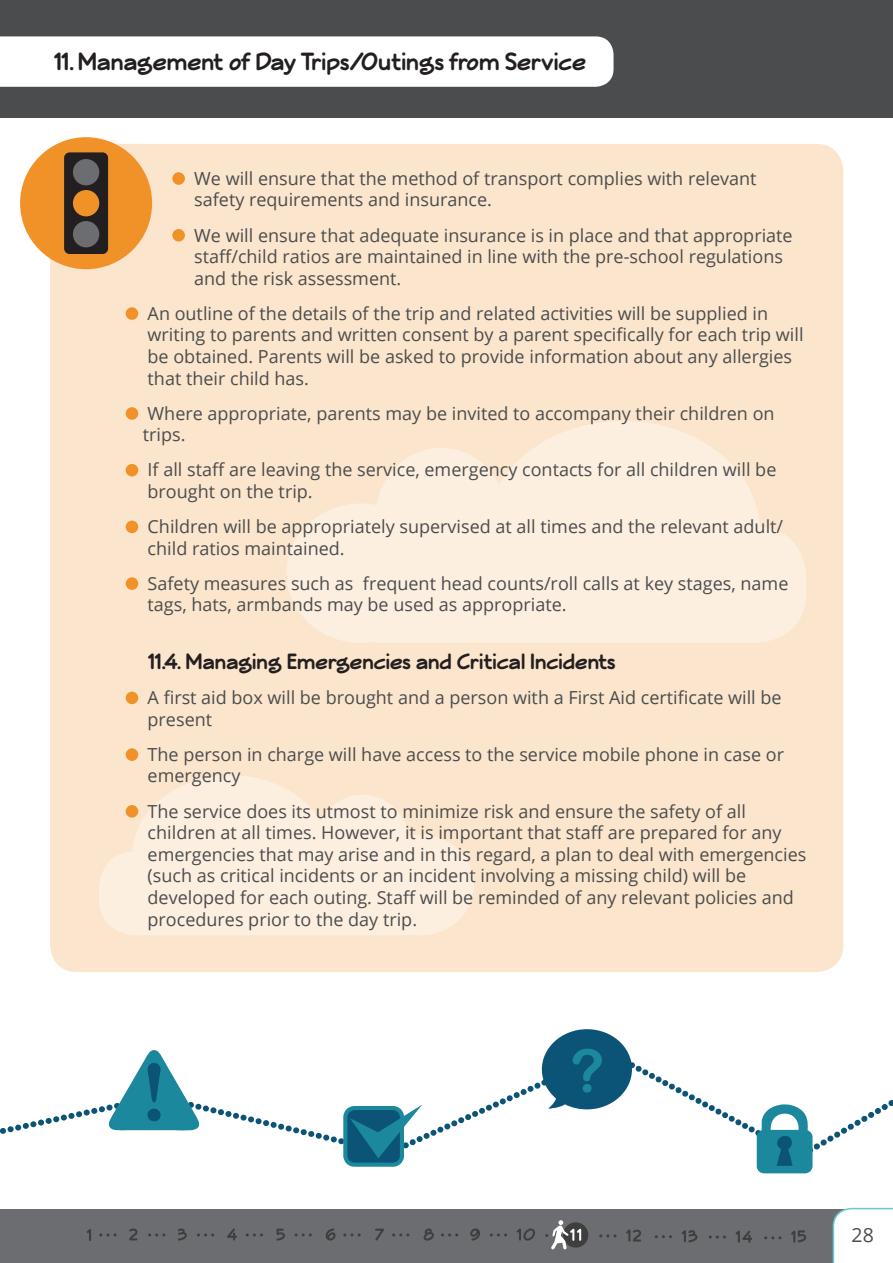
<style>
.page{position:relative;width:893px;height:1263px;background:#fff}
.page>*{position:absolute;margin:0;border:0;box-sizing:border-box;transform-origin:0 0}
.t1{font:700 27px "Veggieburger";color:#231f20}
.t2{font:700 24px "Veggieburger";color:#231f20}
.t3{font:19.5px "Open Sans";color:#4b4c4d}
.t4{font:18px/21.6px "Open Sans";color:#4b4c4d}
</style>
<div class="page">
<div style="left:0;top:1209px;width:893px;height:54px;background:#6c6d70"></div>
<svg style="left:656px;top:1235px;width:16px;height:3px"></svg>
<svg style="left:710px;top:1235px;width:16px;height:3px"></svg>
<svg style="left:766px;top:1236px;width:16px;height:3px"></svg>
<svg style="left:227px;top:1228px;width:10px;height:12px"></svg>
<svg style="left:87px;top:1229px;width:4px;height:12px"></svg>
<svg style="left:129px;top:1228px;width:8px;height:12px"></svg>
<svg style="left:178px;top:1228px;width:9px;height:12px"></svg>
<svg style="left:276px;top:1229px;width:9px;height:11px"></svg>
<svg style="left:326px;top:1228px;width:10px;height:12px"></svg>
<svg style="left:375px;top:1229px;width:9px;height:11px"></svg>
<svg style="left:424px;top:1228px;width:10px;height:12px"></svg>
<svg style="left:470px;top:1228px;width:10px;height:12px"></svg>
<svg style="left:517px;top:1228px;width:18px;height:12px"></svg>
<svg style="left:101px;top:1233px;width:16px;height:3px"></svg>
<svg style="left:150px;top:1233px;width:16px;height:3px"></svg>
<svg style="left:198px;top:1233px;width:16px;height:3px"></svg>
<svg style="left:247px;top:1233px;width:16px;height:3px"></svg>
<svg style="left:296px;top:1233px;width:16px;height:3px"></svg>
<svg style="left:345px;top:1233px;width:16px;height:3px"></svg>
<svg style="left:394px;top:1233px;width:16px;height:3px"></svg>
<svg style="left:442px;top:1233px;width:16px;height:3px"></svg>
<svg style="left:491px;top:1233px;width:16px;height:3px"></svg>
<svg style="left:601px;top:1234px;width:16px;height:3px"></svg>
<svg style="left:626px;top:1229px;width:15px;height:12px"></svg>
<svg style="left:682px;top:1230px;width:15px;height:12px"></svg>
<svg style="left:736px;top:1230px;width:16px;height:13px"></svg>
<svg style="left:791px;top:1230px;width:15px;height:13px"></svg>
<div style="left:50px;top:144px;width:793px;height:828px;background:#fbe5cc;border-radius:27px"></div>
<div style="left:20px;top:137px;width:132px;height:132px;background:#f09228;border-radius:50%"></div>
<div style="left:64px;top:152px;width:44px;height:102px;background:#231f20;border-radius:5px"></div>
<div style="left:73px;top:159px;width:26px;height:26px;background:#6c6d70;border-radius:50%"></div>
<div style="left:73px;top:190px;width:26px;height:26px;background:#f09228;border-radius:50%"></div>
<div style="left:73px;top:221px;width:26px;height:26px;background:#6c6d70;border-radius:50%"></div>
<svg style="left:287px;top:421px;width:519px;height:222px;fill:#fcefe0"></svg>
<svg style="left:99px;top:775px;width:375px;height:160px;fill:#fcefe0"></svg>
<div style="left:172px;top:172px;width:13px;height:13px;background:#f09228;border-radius:50%"></div>
<div style="left:172px;top:229px;width:13px;height:12px;background:#f09228;border-radius:50%"></div>
<div style="left:126px;top:307px;width:12px;height:13px;background:#f09228;border-radius:50%"></div>
<div style="left:126px;top:407px;width:12px;height:13px;background:#f09228;border-radius:50%"></div>
<div style="left:126px;top:464px;width:12px;height:12px;background:#f09228;border-radius:50%"></div>
<div style="left:126px;top:521px;width:12px;height:12px;background:#f09228;border-radius:50%"></div>
<div style="left:126px;top:577px;width:12px;height:13px;background:#f09228;border-radius:50%"></div>
<div style="left:126px;top:692px;width:12px;height:12px;background:#f09228;border-radius:50%"></div>
<div style="left:126px;top:748px;width:12px;height:13px;background:#f09228;border-radius:50%"></div>
<div style="left:126px;top:805px;width:12px;height:12px;background:#f09228;border-radius:50%"></div>
<svg style="left:0;top:1029px;width:893px;height:144px"></svg>
<div style="left:0;top:0;width:893px;height:118px;background:#4b4c4d"></div>
<div style="left:0;top:36px;width:613px;height:51px;background:#fff"></div>
<div style="left:563px;top:1222px;width:25px;height:25px;background:#3e3e3f;border-radius:50%"></div>
<svg style="left:547px;top:1220px;width:36px;height:29px"></svg>
<svg style="left:833px;top:1208px;width:60px;height:55px;background:#f6fafb"></svg>
<h1 class="t1" style="left:53px;top:47px;width:534px">11. Management of Day Trips/Outings from Service</h1>
<p class="t4" style="left:194px;top:167px;width:564px">We will ensure that the method of transport complies with relevant safety requirements and insurance.</p>
<p class="t4" style="left:194px;top:224px;width:600px">We will ensure that adequate insurance is in place and that appropriate staff/child ratios are maintained in line with the pre-school regulations and the risk assessment.</p>
<p class="t4" style="left:148px;top:302px;width:657px">An outline of the details of the trip and related activities will be supplied in writing to parents and written consent by a parent specifically for each trip will be obtained. Parents will be asked to provide information about any allergies that their child has.</p>
<p class="t4" style="left:143px;top:402px;width:633px">Where appropriate, parents may be invited to accompany their children on trips.</p>
<p class="t4" style="left:148px;top:459px;width:630px">If all staff are leaving the service, emergency contacts for all children will be brought on the trip.</p>
<p class="t4" style="left:148px;top:515px;width:637px">Children will be appropriately supervised at all times and the relevant adult/ child ratios maintained.</p>
<p class="t4" style="left:148px;top:572px;width:642px">Safety measures such as frequent head counts/roll calls at key stages, name tags, hats, armbands may be used as appropriate.</p>
<h2 class="t2" style="left:148px;top:649px;width:470px">11.4. Managing Emergencies and Critical Incidents</h2>
<p class="t4" style="left:148px;top:686px;width:636px">A first aid box will be brought and a person with a First Aid certificate will be present</p>
<p class="t4" style="left:148px;top:743px;width:638px">The person in charge will have access to the service mobile phone in case or emergency</p>
<p class="t4" style="left:148px;top:800px;width:660px">The service does its utmost to minimize risk and ensure the safety of all children at all times. However, it is important that staff are prepared for any emergencies that may arise and in this regard, a plan to deal with emergencies (such as critical incidents or an incident involving a missing child) will be developed for each outing. Staff will be reminded of any relevant policies and procedures prior to the day trip.</p>
<p class="t3" style="left:852px;top:1222px;width:24px">28</p>
</div>
